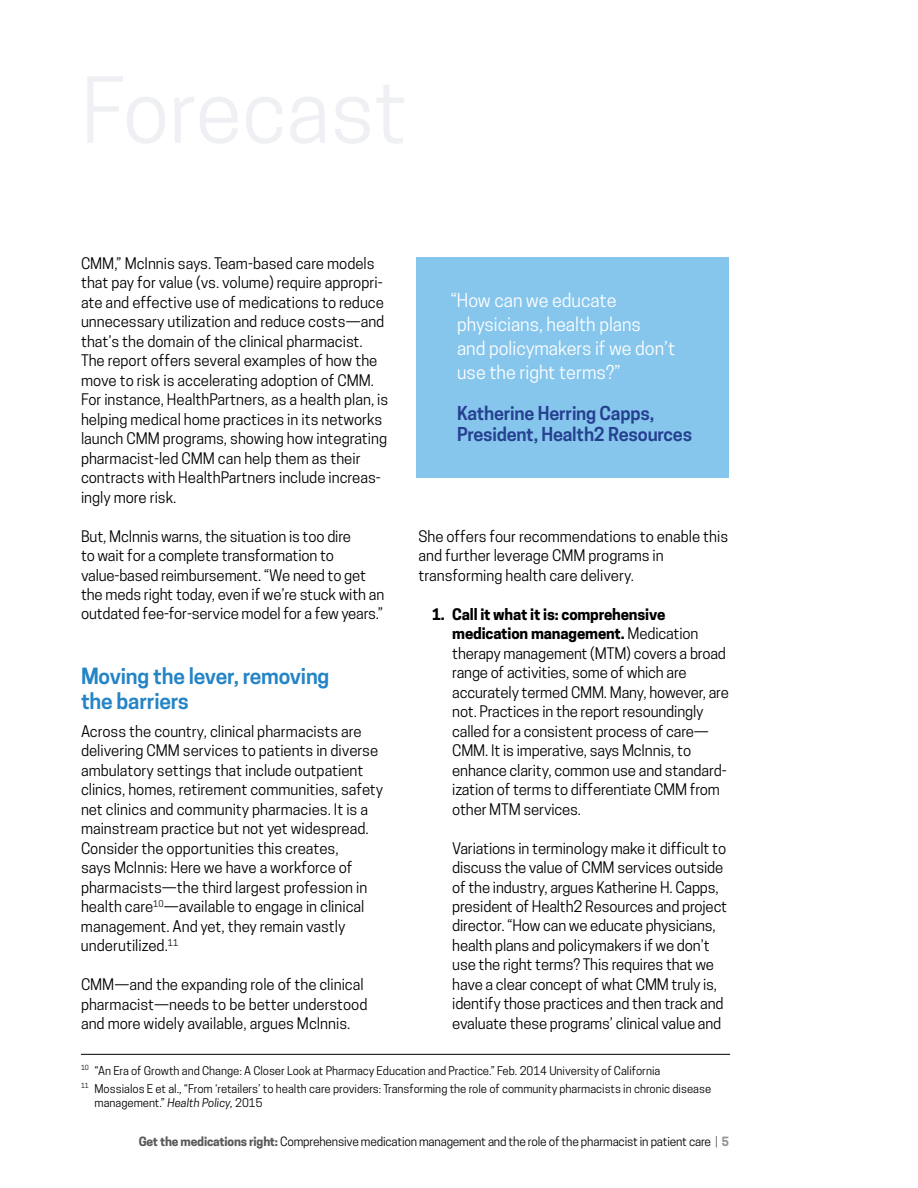
<style>
.page{position:relative;width:918px;height:1188px;background:#fff}
.page>*{position:absolute;margin:0;border:0;box-sizing:border-box;transform-origin:0 0}
.subhead{font:600 21px/25.5px "Cooper Hewitt";letter-spacing:-.01em;color:#2484c6}
.pullquote{font:18px/24px "Cooper Hewitt";color:#fff}
.pullquotesource{font:600 18px/21px "Cooper Hewitt";letter-spacing:-.01em;color:#25408f}
.body{font:15px/19.5px "Cooper Hewitt";color:#000}
.body_indent{font:15px/19.5px "Cooper Hewitt";letter-spacing:-.01em;color:#000}
.t1{font:12px "Cooper Hewitt";letter-spacing:-.015em;color:#000}
.t2{font:11.4px/14.4px "Cooper Hewitt";color:#000}
.s1{font-weight:700}
.s2{font-style:italic}
.s3{font-weight:700;color:#58595b}
.s4{font-weight:300}
.s5{font-weight:700;color:#939598}
</style>
<div class="page">
<div style="left:417px;top:257px;width:312px;height:220px;background:#86c6ed"></div>
<hr style="left:81px;top:1054px;width:649px;height:1px;background:#000">
<p class="body" style="left:81px;top:253px;width:309px">CMM,” McInnis says. Team-based care models that pay for value (vs. volume) require appropri&shy;ate and effective use of medications to reduce unnecessary utilization and reduce costs—and that’s the domain of the clinical pharmacist.<br>The report offers several examples of how the move to risk is accelerating adoption of CMM.<br>For instance, HealthPartners, as a health plan, is helping medical home practices in its networks launch CMM programs, showing how integrating pharmacist-led CMM can help them as their contracts with HealthPartners include increas&shy;ingly more risk.</p>
<p class="body" style="left:81px;top:526px;width:305px">But, McInnis warns, the situation is too dire<br>to wait for a complete transformation to value-based reimbursement. “We need to get the meds right today, even if we’re stuck with an outdated fee-for-service model for a few years.”</p>
<p class="subhead" style="left:81px;top:663px;width:250px">Moving the lever, removing the barriers</p>
<p class="body" style="left:81px;top:721px;width:304px">Across the country, clinical pharmacists are delivering CMM services to patients in diverse ambulatory settings that include outpatient clinics, homes, retirement communities, safety net clinics and community pharmacies. It is a mainstream practice but not yet widespread.<br>Consider the opportunities this creates,<br>says McInnis: Here we have a workforce of pharmacists—the third largest profession in health care<sup>10</sup>—available to engage in clinical management. And yet, they remain vastly underutilized.<sup>11</sup></p>
<p class="body" style="left:81px;top:975px;width:288px">CMM—and the expanding role of the clinical pharmacist—needs to be better understood and more widely available, argues McInnis.</p>
<p class="pullquote" style="left:457px;top:288px;width:220px;text-indent:-7px">“How can we educate physicians, health plans<br>and policymakers if we don’t use the right terms?”</p>
<p class="pullquotesource" style="left:457px;top:403px;width:237px">Katherine Herring Capps,<br>President, Health2 Resources</p>
<p class="body" style="left:418px;top:526px;width:311px">She offers four recommendations to enable this and further leverage CMM programs in transforming health care delivery.</p>
<p class="body" style="left:452px;top:604px;width:278px;text-indent:-20px"><span class="s1">1. Call it what it is: comprehensive medication management.</span> Medication therapy management (MTM) covers a broad range of activities, some of which are accurately termed CMM. Many, however, are not. Practices in the report resoundingly called for a consistent process of care— CMM. It is imperative, says McInnis, to enhance clarity, common use and standard&shy;ization of terms to differentiate CMM from other MTM services.</p>
<p class="body_indent" style="left:452px;top:838px;width:276px">Variations in terminology make it difficult to discuss the value of CMM services outside of the industry, argues Katherine H. Capps, president of Health2 Resources and project director. “How can we educate physicians, health plans and policymakers if we don’t use the right terms? This requires that we have a clear concept of what CMM truly is, identify those practices and then track and evaluate these programs’ clinical value and</p>
<p class="t2" style="left:81px;top:1063px;width:581px"><sup>10</sup> “An Era of Growth and Change: A Closer Look at Pharmacy Education and Practice.” Feb. 2014 University of California</p>
<p class="t2" style="left:94px;top:1081px;width:618px;text-indent:-14px"><sup>11</sup> Mossialos E et al., “From ‘retailers’ to health care providers: Transforming the role of community pharmacists in chronic disease management.” <span class="s2">Health Policy,</span> 2015</p>
<p class="t1" style="left:139px;top:1134px;width:592px"><span class="s3">Get the medications right:</span> Comprehensive medication management and the role of the pharmacist in patient care <span class="s4">|</span> <span class="s5">5</span></p>
</div>
